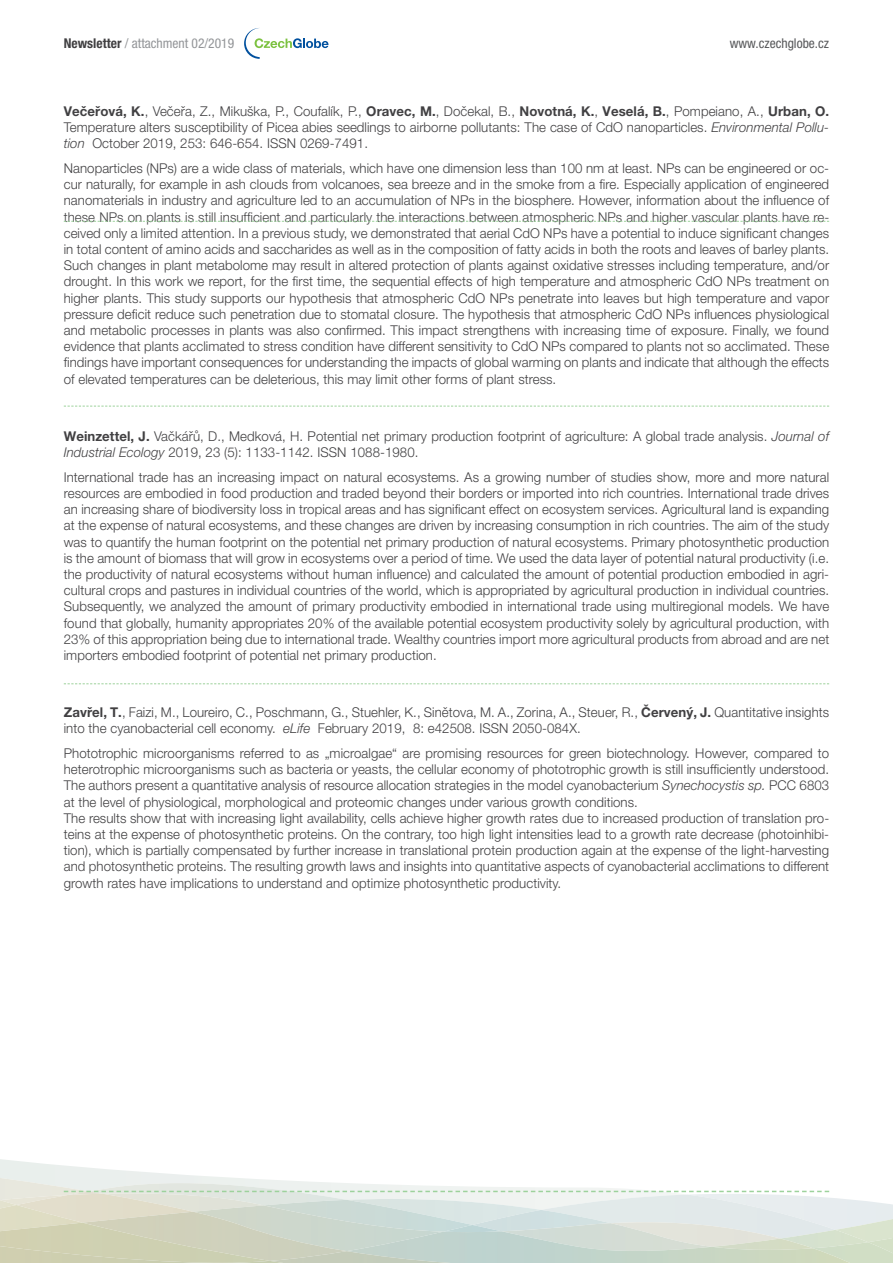
<style>
.page{position:relative;width:893px;height:1263px;background:#fff}
.page>*{position:absolute;margin:0;border:0;box-sizing:border-box;transform-origin:0 0}
.t1{font:300 13.5px/16.2px "Helvetica Neue LT Pro";letter-spacing:.005em;color:#414042;text-align:justify}
.t2{font:condensed 13.5px "Helvetica Neue LT Pro";color:#939598}
.t3{font:condensed 13.5px "Helvetica Neue LT Pro";color:#58595b}
.s1{font-weight:700;color:#414042}
.s2{font-weight:700}
.s3{font-style:italic}
</style>
<div class="page">
<svg style="left:0;top:1159px;width:893px;height:104px"></svg>
<svg style="left:244px;top:28px;width:85px;height:31px"></svg>
<svg style="left:64px;top:683px;width:765px;height:1px"></svg>
<svg style="left:64px;top:406px;width:765px;height:1px"></svg>
<svg style="left:64px;top:221px;width:765px;height:1px"></svg>
<p class="t2" style="left:64px;top:35px;width:172px"><span class="s1">Newsletter</span> / attachment 02/2019</p>
<p class="t3" style="left:730px;top:36px;width:101px">www.czechglobe.cz</p>
<p class="t1" style="left:64px;top:103px;width:767px"><span class="s2">Večeřová, K.</span>, Večeřa, Z., Mikuška, P., Coufalík, P., <span class="s2">Oravec, M.</span>, Dočekal, B., <span class="s2">Novotná, K.</span>, <span class="s2">Veselá, B.</span>, Pompeiano, A., <span class="s2">Urban, O.<br></span>Temperature alters susceptibility of Picea abies seedlings to airborne pollutants: The case of CdO nanoparticles. <span class="s3">Environmental Pollu&shy;tion</span> October 2019, 253: 646-654. ISSN 0269-7491.</p>
<p class="t1" style="left:64px;top:160px;width:767px">Nanoparticles (NPs) are a wide class of materials, which have one dimension less than 100 nm at least. NPs can be engineered or oc&shy;cur naturally, for example in ash clouds from volcanoes, sea breeze and in the smoke from a fire. Especially application of engineered nanomaterials in industry and agriculture led to an accumulation of NPs in the biosphere. However, information about the influence of these NPs on plants is still insufficient and particularly the interactions between atmospheric NPs and higher vascular plants have re&shy;ceived only a limited attention. In a previous study, we demonstrated that aerial CdO NPs have a potential to induce significant changes in total content of amino acids and saccharides as well as in the composition of fatty acids in both the roots and leaves of barley plants.<br>Such changes in plant metabolome may result in altered protection of plants against oxidative stresses including temperature, and/or drought. In this work we report, for the first time, the sequential effects of high temperature and atmospheric CdO NPs treatment on higher plants. This study supports our hypothesis that atmospheric CdO NPs penetrate into leaves but high temperature and vapor pressure deficit reduce such penetration due to stomatal closure. The hypothesis that atmospheric CdO NPs influences physiological and metabolic processes in plants was also confirmed. This impact strengthens with increasing time of exposure. Finally, we found evidence that plants acclimated to stress condition have different sensitivity to CdO NPs compared to plants not so acclimated. These findings have important consequences for understanding the impacts of global warming on plants and indicate that although the effects of elevated temperatures can be deleterious, this may limit other forms of plant stress.</p>
<p class="t1" style="left:64px;top:428px;width:767px"><span class="s2">Weinzettel, J.</span> Vačkářů, D., Medková, H. Potential net primary production footprint of agriculture: A global trade analysis. <span class="s3">Journal of<br>Industrial Ecology</span> 2019, 23 (5): 1133-1142. ISSN 1088-1980.</p>
<p class="t1" style="left:64px;top:468px;width:767px">International trade has an increasing impact on natural ecosystems. As a growing number of studies show, more and more natural resources are embodied in food production and traded beyond their borders or imported into rich countries. International trade drives an increasing share of biodiversity loss in tropical areas and has significant effect on ecosystem services. Agricultural land is expanding at the expense of natural ecosystems, and these changes are driven by increasing consumption in rich countries. The aim of the study was to quantify the human footprint on the potential net primary production of natural ecosystems. Primary photosynthetic production is the amount of biomass that will grow in ecosystems over a period of time. We used the data layer of potential natural productivity (i.e. the productivity of natural ecosystems without human influence) and calculated the amount of potential production embodied in agri&shy;cultural crops and pastures in individual countries of the world, which is appropriated by agricultural production in individual countries.<br>Subsequently, we analyzed the amount of primary productivity embodied in international trade using multiregional models. We have found that globally, humanity appropriates 20% of the available potential ecosystem productivity solely by agricultural production, with 23% of this appropriation being due to international trade. Wealthy countries import more agricultural products from abroad and are net importers embodied footprint of potential net primary production.</p>
<p class="t1" style="left:64px;top:704px;width:767px"><span class="s2">Zavřel, T.</span>, Faizi, M., Loureiro, C., Poschmann, G., Stuehler, K., Sinětova, M. A., Zorina, A., Steuer, R., <span class="s2">Červený, J.</span> Quantitative insights into the cyanobacterial cell economy. <span class="s3">eLife</span> February 2019, 8: e42508. ISSN 2050-084X.</p>
<p class="t1" style="left:64px;top:745px;width:767px;text-align:left">Phototrophic microorganisms referred to as „microalgae“ are promising resources for green biotechnology. However, compared to heterotrophic microorganisms such as bacteria or yeasts, the cellular economy of phototrophic growth is still insufficiently understood.<br>The authors present a quantitative analysis of resource allocation strategies in the model cyanobacterium <span class="s3">Synechocystis sp.</span> PCC 6803 at the level of physiological, morphological and proteomic changes under various growth conditions.<br>The results show that with increasing light availability, cells achieve higher growth rates due to increased production of translation pro&shy;teins at the expense of photosynthetic proteins. On the contrary, too high light intensities lead to a growth rate decrease (photoinhibi&shy;tion), which is partially compensated by further increase in translational protein production again at the expense of the light-harvesting and photosynthetic proteins. The resulting growth laws and insights into quantitative aspects of cyanobacterial acclimations to different growth rates have implications to understand and optimize photosynthetic productivity.</p>
</div>
